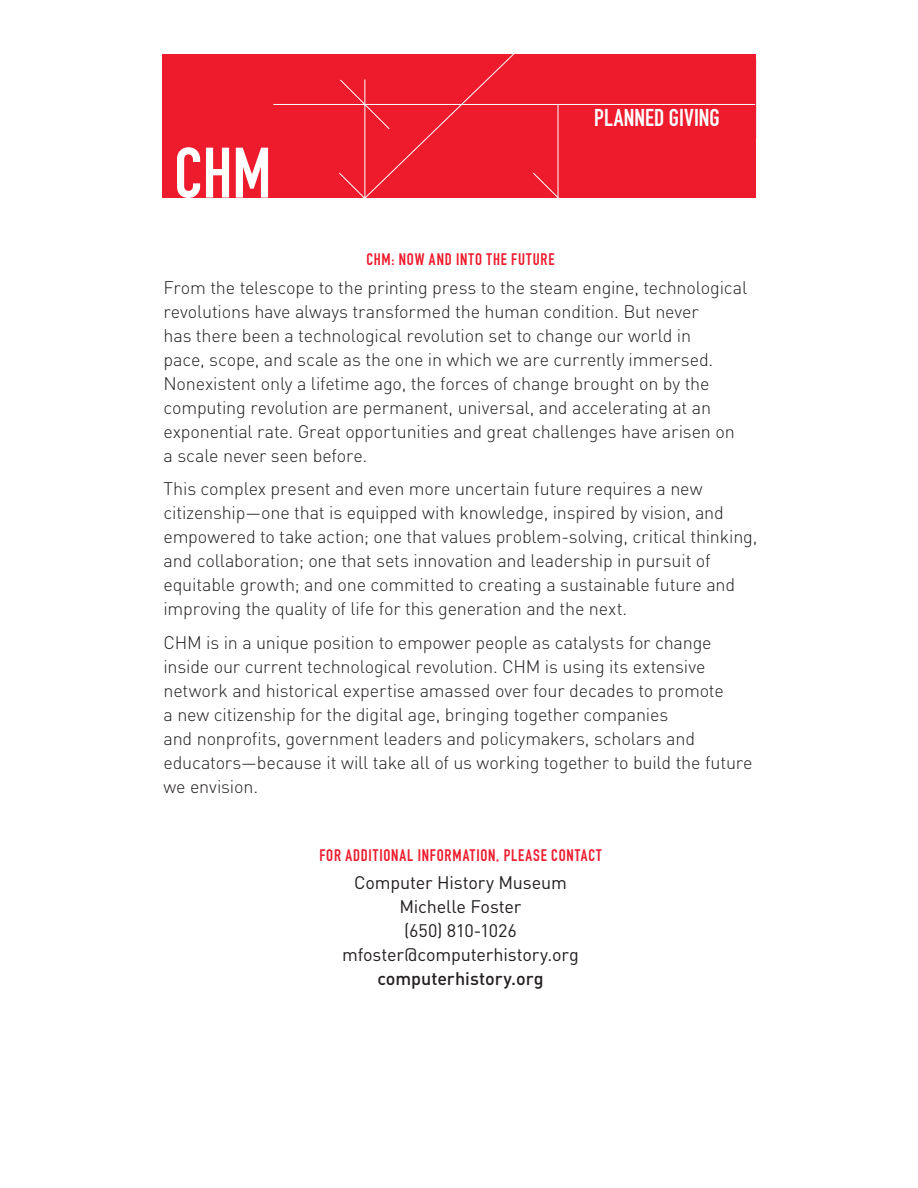
<style>
.page{position:relative;width:918px;height:1188px;background:#fff}
.page>*{position:absolute;margin:0;border:0;box-sizing:border-box;transform-origin:0 0}
.t1{font:24px "DIN Engschrift Std";letter-spacing:.005em;color:#fff}
.t2{font:300 18px/24px "DINOT";letter-spacing:-.01em;color:#231f20}
.t3{font:18px/24px "DINOT";letter-spacing:-.01em;color:#231f20;text-align:center}
.t4{font:500 18px "DINOT";color:#231f20}
.t5{font:16.5px "DIN Engschrift Std";letter-spacing:.05em;color:#ee1b2d}
</style>
<div class="page">
<div style="left:162px;top:54px;width:594px;height:144px;background:#ee1b2d"></div>
<svg style="left:177px;top:147px;width:23px;height:51px"></svg>
<svg style="left:206px;top:148px;width:23px;height:50px"></svg>
<svg style="left:236px;top:148px;width:32px;height:50px"></svg>
<hr style="left:273px;top:104px;width:483px;height:1px;background:#fff">
<svg style="left:339px;top:54px;width:176px;height:144px"></svg>
<hr style="left:755px;top:59px;width:1px;height:79px;background:#ee1b2d">
<hr style="left:558px;top:104px;width:1px;height:94px;background:#fff">
<svg style="left:533px;top:172px;width:26px;height:26px"></svg>
<h1 class="t1" style="left:594px;top:103px;width:127px">PLANNED GIVING</h1>
<p class="t5" style="left:366px;top:250px;width:190px">CHM: NOW AND INTO THE FUTURE</p>
<p class="t2" style="left:164px;top:275px;width:585px">From the telescope to the printing press to the steam engine, technological revolutions have always transformed the human condition. But never<br>has there been a technological revolution set to change our world in<br>pace, scope, and scale as the one in which we are currently immersed.<br>Nonexistent only a lifetime ago, the forces of change brought on by the computing revolution are permanent, universal, and accelerating at an exponential rate. Great opportunities and great challenges have arisen on a scale never seen before.</p>
<p class="t2" style="left:164px;top:477px;width:595px">This complex present and even more uncertain future requires a new citizenship—one that is equipped with knowledge, inspired by vision, and empowered to take action; one that values problem-solving, critical thinking, and collaboration; one that sets innovation and leadership in pursuit of equitable growth; and one committed to creating a sustainable future and improving the quality of life for this generation and the next.</p>
<p class="t2" style="left:164px;top:631px;width:591px">CHM is in a unique position to empower people as catalysts for change inside our current technological revolution. CHM is using its extensive network and historical expertise amassed over four decades to promote<br>a new citizenship for the digital age, bringing together companies<br>and nonprofits, government leaders and policymakers, scholars and educators—because it will take all of us working together to build the future we envision.</p>
<p class="t5" style="left:319px;top:845px;width:284px">FOR ADDITIONAL INFORMATION, PLEASE CONTACT</p>
<p class="t3" style="left:342px;top:870px;width:238px">Computer History Museum<br>Michelle Foster<br>(650) 810-1026 mfoster@computerhistory.org</p>
<p class="t4" style="left:377px;top:967px;width:168px">computerhistory.org</p>
</div>
